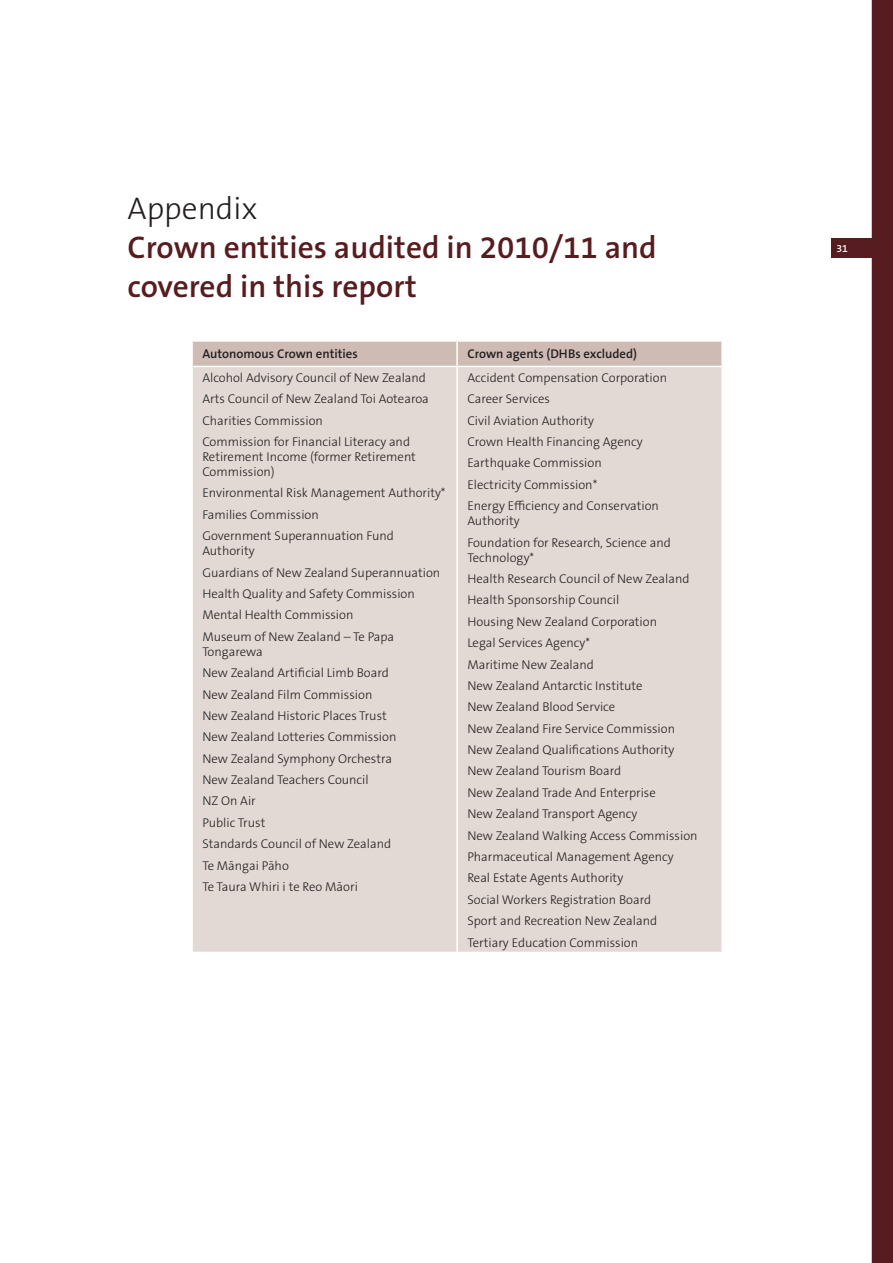
<style>
.page{position:relative;width:893px;height:1263px;background:#fff}
.page>*{position:absolute;margin:0;border:0;box-sizing:border-box;transform-origin:0 0}
.t1{font:600 31.5px/39px "The Sans OT6";color:#571c1f}
.t2{font:300 31.5px "The Sans OT3";color:#231f20}
.t3{font:300 12.75px/21.5px "The Sans OT3";color:#231f20}
.t4{font:600 12.75px "The Sans OT6";color:#231f20}
.t5{font:600 10.5px "The Sans OT6";color:#fff}
</style>
<div class="page">
<div style="left:872px;top:0;width:21px;height:1262px;background:#571c1f"></div>
<div style="left:831px;top:238px;width:62px;height:20px;background:#571c1f"></div>
<div style="left:193px;top:342px;width:528px;height:24px;background:#cdbbb4"></div>
<div style="left:193px;top:367px;width:528px;height:585px;background:#e2d8d4"></div>
<hr style="left:456px;top:342px;width:2px;height:24px;background:#fff">
<hr style="left:456px;top:367px;width:2px;height:585px;background:#fff">
<h1 class="t2" style="left:128px;top:196px;width:132px">Appendix</h1>
<h1 class="t1" style="left:128px;top:231px;width:531px">Crown entities audited in 2010/11 and covered in this report</h1>
<p class="t4" style="left:202px;top:349px;width:157px">Autonomous Crown entities</p>
<p class="t4" style="left:467px;top:349px;width:171px">Crown agents (DHBs excluded)</p>
<p class="t3" style="left:202px;top:368px;width:228px">Alcohol Advisory Council of New Zealand Arts Council of New Zealand Toi Aotearoa Charities Commission<br>Commission for Financial Literacy and</p>
<p class="t3" style="left:202px;top:450px;width:215px;line-height:15px">Retirement Income (former Retirement<br>Commission)</p>
<p class="t3" style="left:202px;top:484px;width:245px">Environmental Risk Management Authority*<br>Families Commission<br>Government Superannuation Fund</p>
<p class="t3" style="left:202px;top:541px;width:239px">Authority<br>Guardians of New Zealand Superannuation<br>Health Quality and Safety Commission<br>Mental Health Commission<br>Museum of New Zealand – Te Papa</p>
<p class="t3" style="left:202px;top:642px;width:196px">Tongarewa<br>New Zealand Artificial Limb Board<br>New Zealand Film Commission<br>New Zealand Historic Places Trust<br>New Zealand Lotteries Commission<br>New Zealand Symphony Orchestra<br>New Zealand Teachers Council<br>NZ On Air<br>Public Trust<br>Standards Council of New Zealand<br>Te Māngai Pāho<br>Te Taura Whiri i te Reo Māori</p>
<p class="t3" style="left:467px;top:368px;width:201px">Accident Compensation Corporation<br>Career Services<br>Civil Aviation Authority<br>Crown Health Financing Agency<br>Earthquake Commission<br>Electricity Commission*<br>Energy Efficiency and Conservation</p>
<p class="t3" style="left:467px;top:511px;width:205px">Authority<br>Foundation for Research, Science and</p>
<p class="t3" style="left:467px;top:548px;width:232px">Technology*<br>Health Research Council of New Zealand<br>Health Sponsorship Council<br>Housing New Zealand Corporation<br>Legal Services Agency*<br>Maritime New Zealand<br>New Zealand Antarctic Institute<br>New Zealand Blood Service<br>New Zealand Fire Service Commission<br>New Zealand Qualifications Authority<br>New Zealand Tourism Board<br>New Zealand Trade And Enterprise<br>New Zealand Transport Agency<br>New Zealand Walking Access Commission<br>Pharmaceutical Management Agency<br>Real Estate Agents Authority<br>Social Workers Registration Board<br>Sport and Recreation New Zealand<br>Tertiary Education Commission</p>
<p class="t5" style="left:836px;top:244px;width:13px">31</p>
</div>
